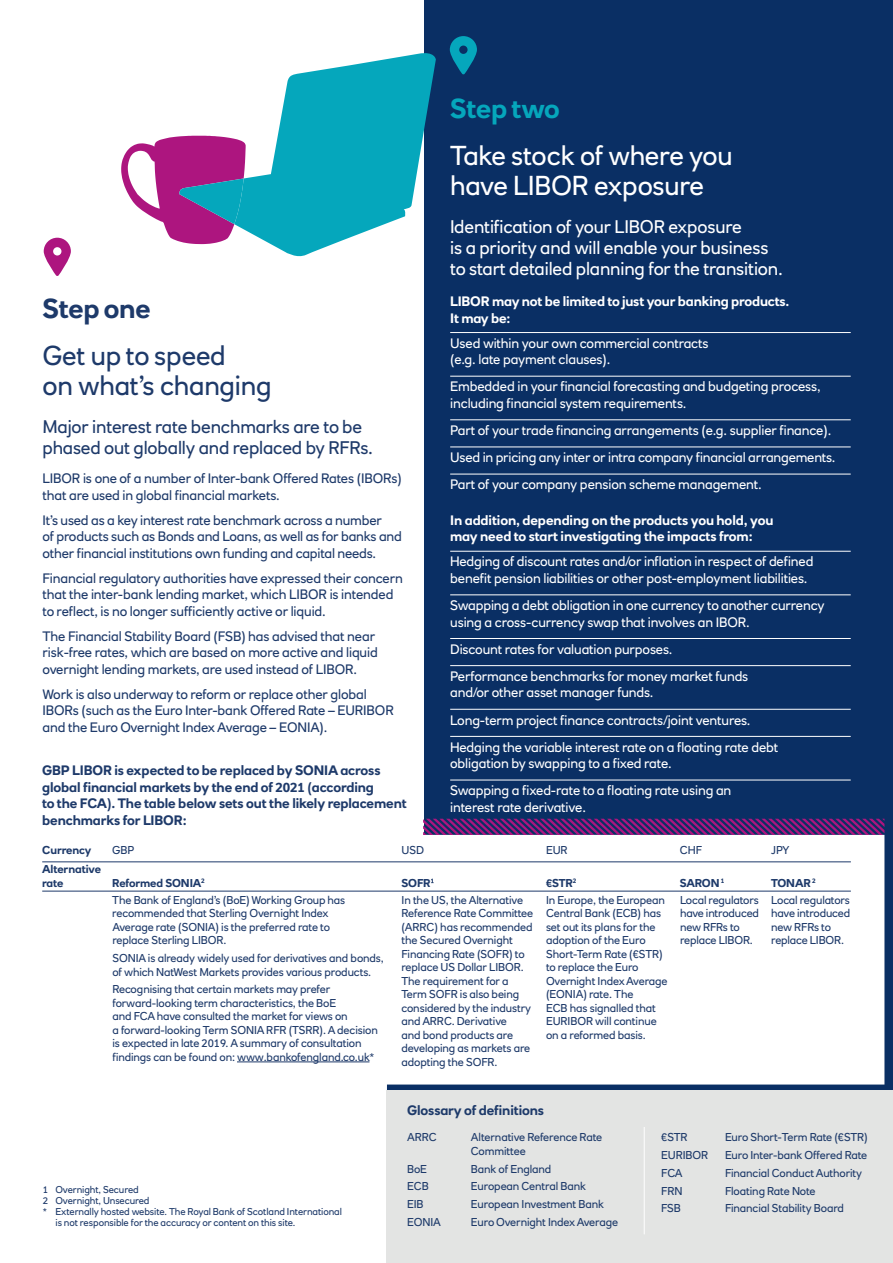
<style>
.page{position:relative;width:893px;height:1263px;background:#fff}
.page>*{position:absolute;margin:0;border:0;box-sizing:border-box;transform-origin:0 0}
.t1{font:27px/30px "RN House Sans";letter-spacing:-.01em;color:#fff}
.t2{font:27px/30px "RN House Sans";letter-spacing:-.01em;color:#1e3a6a}
.t3{font:700 27px "RN House Sans";letter-spacing:-.01em;color:#1e3a6a}
.t4{font:700 27px "RN House Sans";letter-spacing:-.01em;color:#05a7bc}
.t5{font:18px/21px "RN House Sans";letter-spacing:-.01em;color:#fff}
.t6{font:18px/21px "RN House Sans";letter-spacing:-.01em;color:#1e3a6a}
.t7{font:13.5px/27.2px "RN House Sans";letter-spacing:-.01em;color:#fff}
.t8{font:13.5px/16.5px "RN House Sans";letter-spacing:-.01em;color:#1e3a6a}
.t9{font:700 13.5px/16.5px "RN House Sans";letter-spacing:-.01em;color:#1e3a6a}
.t10{font:700 13.5px/16.5px "RN House Sans";letter-spacing:-.01em;color:#fff}
.t11{font:11.25px/13.5px "RN House Sans";letter-spacing:-.01em;color:#1e3a6a}
.t12{font:700 11.25px/13.5px "RN House Sans";letter-spacing:-.01em;color:#1e3a6a}
.t13{font:9.75px "RN House Sans";letter-spacing:-.01em;color:#1e3a6a}
</style>
<div class="page">
<div style="left:378px;top:0;width:515px;height:1092px;background:#0a2f64"></div>
<div style="left:0;top:0;width:423px;height:897px;background:#fff"></div>
<svg style="left:42px;top:835px;width:842px;height:428px"></svg>
<div style="left:387px;top:1090px;width:506px;height:173px;background:#e3e4e3"></div>
<hr style="left:42px;top:891px;width:809px;height:1px;background:#1e3a6a">
<hr style="left:42px;top:861px;width:809px;height:1px;background:#1e3a6a">
<svg style="left:431px;top:879px;width:3px;height:4px"></svg>
<hr style="left:237px;top:1061px;width:132px;height:1px;background:#1e3a6a">
<hr style="left:450px;top:332px;width:401px;height:1px;background:#fff">
<hr style="left:450px;top:376px;width:401px;height:1px;background:#fff">
<hr style="left:450px;top:419px;width:401px;height:1px;background:#fff">
<hr style="left:450px;top:447px;width:401px;height:1px;background:#fff">
<hr style="left:450px;top:474px;width:401px;height:1px;background:#fff">
<hr style="left:450px;top:551px;width:401px;height:1px;background:#fff">
<hr style="left:450px;top:594px;width:401px;height:1px;background:#fff">
<hr style="left:450px;top:638px;width:401px;height:1px;background:#fff">
<hr style="left:450px;top:665px;width:401px;height:1px;background:#fff">
<hr style="left:450px;top:709px;width:401px;height:1px;background:#fff">
<hr style="left:450px;top:736px;width:401px;height:1px;background:#fff">
<hr style="left:450px;top:780px;width:401px;height:1px;background:#fff">
<hr style="left:644px;top:1127px;width:1px;height:107px;background:#fff">
<svg style="left:121px;top:51px;width:315px;height:208px"></svg>
<svg style="left:44px;top:238px;width:27px;height:38px"></svg>
<svg style="left:450px;top:36px;width:27px;height:38px"></svg>
<svg style="left:423px;top:819px;width:461px;height:16px"></svg>
<h1 class="t4" style="left:450px;top:92px;width:111px">Step two</h1>
<h1 class="t1" style="left:450px;top:140px;width:284px">Take stock of where you have LIBOR exposure</h1>
<h2 class="t5" style="left:450px;top:216px;width:334px">Identification of your LIBOR exposure<br>is a priority and will enable your business to start detailed planning for the transition.</h2>
<p class="t10" style="left:450px;top:293px;width:341px">LIBOR may not be limited to just your banking products.<br>It may be:</p>
<p class="t7" style="left:450px;top:335px;width:260px;line-height:16.5px">Used within your own commercial contracts (e.g. late payment clauses).</p>
<p class="t7" style="left:450px;top:378px;width:372px;line-height:16.5px">Embedded in your financial forecasting and budgeting process, including financial system requirements.</p>
<p class="t7" style="left:450px;top:417px;width:387px">Part of your trade financing arrangements (e.g. supplier finance).<br>Used in pricing any inter or intra company financial arrangements.<br>Part of your company pension scheme management.</p>
<p class="t10" style="left:450px;top:512px;width:325px">In addition, depending on the products you hold, you may need to start investigating the impacts from:</p>
<p class="t7" style="left:450px;top:553px;width:365px;line-height:16.5px">Hedging of discount rates and/or inflation in respect of defined benefit pension liabilities or other post-employment liabilities.</p>
<p class="t7" style="left:450px;top:597px;width:376px;line-height:16.5px">Swapping a debt obligation in one currency to another currency using a cross-currency swap that involves an IBOR.</p>
<p class="t7" style="left:450px;top:635px;width:300px">Discount rates for valuation purposes.<br>Performance benchmarks for money market funds</p>
<p class="t7" style="left:450px;top:679px;width:330px">and/or other asset manager funds.<br>Long-term project finance contracts/joint ventures.<br>Hedging the variable interest rate on a floating rate debt</p>
<p class="t7" style="left:450px;top:750px;width:283px">obligation by swapping to a fixed rate.<br>Swapping a fixed-rate to a floating rate using an</p>
<p class="t7" style="left:450px;top:793px;width:137px">interest rate derivative.</p>
<h1 class="t3" style="left:43px;top:292px;width:110px">Step one</h1>
<h1 class="t2" style="left:43px;top:340px;width:230px">Get up to speed<br>on what’s changing</h1>
<h2 class="t6" style="left:43px;top:416px;width:332px">Major interest rate benchmarks are to be phased out globally and replaced by RFRs.</h2>
<p class="t8" style="left:43px;top:470px;width:361px">LIBOR is one of a number of Inter-bank Offered Rates (IBORs) that are used in global financial markets.</p>
<p class="t8" style="left:43px;top:511px;width:361px">It’s used as a key interest rate benchmark across a number<br>of products such as Bonds and Loans, as well as for banks and other financial institutions own funding and capital needs.</p>
<p class="t8" style="left:43px;top:569px;width:362px">Financial regulatory authorities have expressed their concern that the inter-bank lending market, which LIBOR is intended to reflect, is no longer sufficiently active or liquid.</p>
<p class="t8" style="left:43px;top:627px;width:337px">The Financial Stability Board (FSB) has advised that near risk-free rates, which are based on more active and liquid overnight lending markets, are used instead of LIBOR.</p>
<p class="t8" style="left:43px;top:685px;width:353px">Work is also underway to reform or replace other global<br>IBORs (such as the Euro Inter-bank Offered Rate – EURIBOR and the Euro Overnight Index Average – EONIA).</p>
<p class="t9" style="left:42px;top:762px;width:366px">GBP LIBOR is expected to be replaced by SONIAacross global financial markets by the end of 2021 (according<br>to the FCA). The table below sets out the likely replacement benchmarks for LIBOR:</p>
<p class="t12" style="left:42px;top:843px;width:51px">Currency</p>
<p class="t11" style="left:112px;top:843px;width:23px">GBP</p>
<p class="t11" style="left:401px;top:843px;width:24px">USD</p>
<p class="t11" style="left:546px;top:843px;width:23px">EUR</p>
<p class="t11" style="left:680px;top:843px;width:24px">CHF</p>
<p class="t11" style="left:771px;top:843px;width:20px">JPY</p>
<p class="t12" style="left:42px;top:862px;width:61px">Alternative rate</p>
<p class="t12" style="left:112px;top:876px;width:94px">Reformed SONIA<sup>2</sup></p>
<p class="t12" style="left:401px;top:876px;width:31px">SOFR</p>
<p class="t12" style="left:546px;top:876px;width:32px">€STR<sup>2</sup></p>
<p class="t12" style="left:680px;top:876px;width:46px">SARON <sup>1</sup></p>
<p class="t12" style="left:771px;top:876px;width:46px">TONAR <sup>2</sup></p>
<p class="t11" style="left:112px;top:893px;width:235px">The Bank of England’s (BoE) Working Group has recommended that Sterling Overnight Index Average rate (SONIA) is the preferred rate to replace Sterling LIBOR.</p>
<p class="t11" style="left:112px;top:951px;width:273px">SONIA is already widely used for derivatives and bonds, of which NatWest Markets provides various products.</p>
<p class="t11" style="left:112px;top:982px;width:267px">Recognising that certain markets may prefer forward-looking term characteristics, the BoE<br>and FCA have consulted the market for views on<br>a forward-looking Term SONIA RFR (TSRR). A decision is expected in late 2019. A summary of consultation findings can be found on: www.bankofengland.co.uk*</p>
<p class="t11" style="left:401px;top:893px;width:133px">In the US, the Alternative<br>Reference Rate Committee (ARRC) has recommended the Secured Overnight<br>Financing Rate (SOFR) to replace US Dollar LIBOR.<br>The requirement for a<br>Term SOFR is also being considered by the industry and ARRC. Derivative<br>and bond products are developing as markets are adopting the SOFR.</p>
<p class="t11" style="left:546px;top:893px;width:123px">In Europe, the European<br>Central Bank (ECB) has set out its plans for the adoption of the Euro<br>Short-Term Rate (€STR) to replace the Euro<br>Overnight IndexAverage (EONIA) rate. The<br>ECB has signalled that<br>EURIBOR will continue on a reformed basis.</p>
<p class="t11" style="left:680px;top:893px;width:81px">Local regulators have introduced new RFRs to replace LIBOR.</p>
<p class="t11" style="left:771px;top:893px;width:81px">Local regulators have introduced new RFRs to replace LIBOR.</p>
<p class="t13" style="left:43px;top:1183px;width:97px">1 Overnight, Secured</p>
<p class="t13" style="left:43px;top:1194px;width:108px">2 Overnight, Unsecured</p>
<p class="t13" style="left:43px;top:1206px;width:301px">* Externally hosted website. The Royal Bank of Scotland International</p>
<p class="t13" style="left:56px;top:1217px;width:241px">is not responsible for the accuracy or content on this site.</p>
<p class="t9" style="left:407px;top:1102px;width:138px">Glossary of definitions</p>
<p class="t11" style="left:407px;top:1130px;width:31px">ARRC</p>
<p class="t11" style="left:471px;top:1130px;width:133px">Alternative Reference Rate<br>Committee</p>
<p class="t11" style="left:407px;top:1162px;width:21px">BoE</p>
<p class="t11" style="left:471px;top:1162px;width:82px">Bank of England</p>
<p class="t11" style="left:407px;top:1179px;width:23px">ECB</p>
<p class="t11" style="left:471px;top:1179px;width:117px">European Central Bank</p>
<p class="t11" style="left:407px;top:1197px;width:18px">EIB</p>
<p class="t11" style="left:471px;top:1197px;width:135px">European Investment Bank</p>
<p class="t11" style="left:407px;top:1215px;width:35px">EONIA</p>
<p class="t11" style="left:471px;top:1215px;width:149px">Euro Overnight IndexAverage</p>
<p class="t11" style="left:661px;top:1130px;width:28px">€STR</p>
<p class="t11" style="left:725px;top:1130px;width:144px">Euro Short-Term Rate (€STR)</p>
<p class="t11" style="left:661px;top:1148px;width:49px">EURIBOR</p>
<p class="t11" style="left:725px;top:1148px;width:144px">Euro Inter-bank Offered Rate</p>
<p class="t11" style="left:661px;top:1166px;width:23px">FCA</p>
<p class="t11" style="left:725px;top:1166px;width:139px">Financial Conduct Authority</p>
<p class="t11" style="left:661px;top:1184px;width:23px">FRN</p>
<p class="t11" style="left:725px;top:1184px;width:92px">Floating Rate Note</p>
<p class="t11" style="left:661px;top:1201px;width:21px">FSB</p>
<p class="t11" style="left:725px;top:1201px;width:121px">Financial Stability Board</p>
</div>
